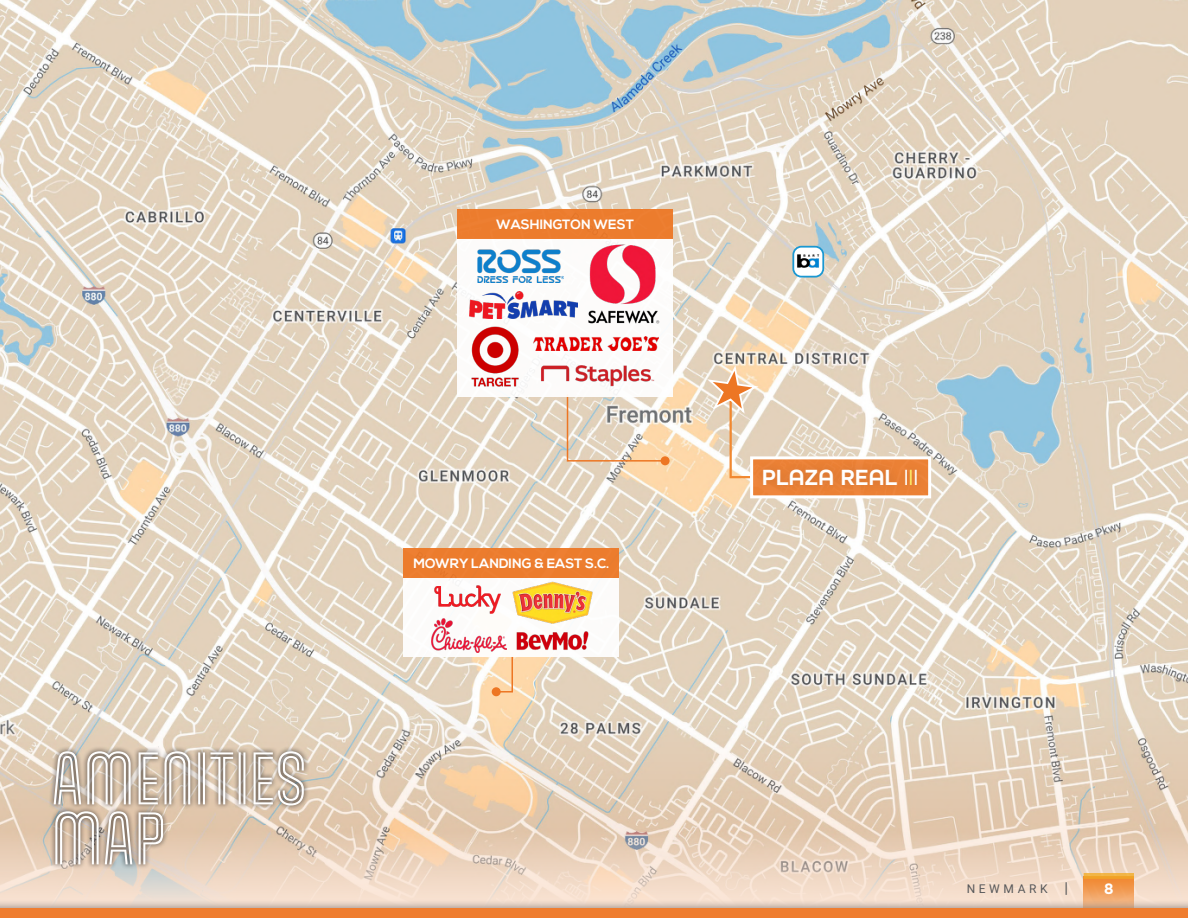
<style>
.page{position:relative;width:1188px;height:918px;background:#fff}
.page>*{position:absolute;margin:0;border:0;box-sizing:border-box;transform-origin:0 0}
.t1{font:72px "Gala Biline";color:#fff}
.t2{font:600 23.25px "All Round Gothic";color:#fff}
.t3{font:700 15px "Gotham";color:#fff}
.t4{font:700 13.5px "Nexa Demo";color:#fff}
.t5{font:12px "Roboto";letter-spacing:.3em;color:#57585a}
.s1{font-weight:400}
.s2{font-weight:400;color:#fced68}
.s3{font-size:15px}
</style>
<div class="page">
<img style="left:0;top:0;width:1188px;height:702px">
<svg style="left:0;top:702px;width:1188px;height:196px;background:#e7d4c0"></svg>
<div style="left:48px;top:746px;width:262px;height:124px;background:#231f20;opacity:.65"></div>
<div style="left:750px;top:456px;width:181px;height:42px;border:3px solid #fff"></div>
<svg style="left:1084px;top:879px;width:50px;height:19px"></svg>
<svg style="left:1084px;top:873px;width:50px;height:6px"></svg>
<div style="left:0;top:898px;width:1188px;height:20px;background:#231f20;opacity:.4"></div>
<div style="left:0;top:908px;width:1188px;height:10px;background:#ef7d2f"></div>
<div style="left:754px;top:460px;width:173px;height:35px;background:#e77f35"></div>
<div style="left:793px;top:247px;width:30px;height:30px;background:#fff;border-radius:8px"></div>
<div style="left:792px;top:246px;width:32px;height:32px;border:2px solid #1b98d2;border-radius:8px"></div>
<img style="left:793px;top:252px;width:30px;height:19px">
<svg style="left:566px;top:396px;width:101px;height:66px;background:#e3d2be"></svg>
<div style="left:661px;top:456px;width:9px;height:9px;background:#ed7623;border-radius:50%"></div>
<div style="left:457px;top:238px;width:216px;height:158px;background:#fff"></div>
<div style="left:457px;top:209px;width:216px;height:29px;background:#ec7c2d"></div>
<img style="left:477px;top:249px;width:87px;height:34px">
<img style="left:534px;top:337px;width:124px;height:13px">
<img style="left:471px;top:323px;width:48px;height:64px">
<img style="left:588px;top:244px;width:72px;height:80px">
<img style="left:541px;top:362px;width:114px;height:25px">
<img style="left:469px;top:291px;width:108px;height:27px">
<svg style="left:495px;top:657px;width:19px;height:36px"></svg>
<div style="left:492px;top:687px;width:9px;height:9px;background:#ed7623;border-radius:50%"></div>
<div style="left:404px;top:578px;width:215px;height:79px;background:#fff"></div>
<div style="left:404px;top:549px;width:215px;height:29px;background:#ec7c2d"></div>
<img style="left:434px;top:586px;width:67px;height:27px">
<img style="left:431px;top:618px;width:75px;height:34px">
<img style="left:516px;top:631px;width:73px;height:20px">
<svg style="left:704px;top:366px;width:58px;height:113px"></svg>
<img style="left:512px;top:582px;width:81px;height:41px">
<p class="t4" style="left:496px;top:216px;width:139px">WASHINGTON WEST</p>
<p class="t1" style="left:51px;top:732px;width:257px">AMENITIES</p>
<p class="t1" style="left:51px;top:792px;width:116px">MAP</p>
<p class="t4" style="left:413px;top:556px;width:197px">MOWRY LANDING &amp; EAST S.C.</p>
<p class="t2" style="left:762px;top:463px;width:158px">PLAZA REAL <span class="s1">I</span><span class="s2">I</span><span class="s1">I</span></p>
<p class="t5" style="left:967px;top:881px;width:103px">NEWMARK <span class="s3">|</span></p>
<p class="t3" style="left:1104px;top:879px;width:11px">8</p>
</div>
